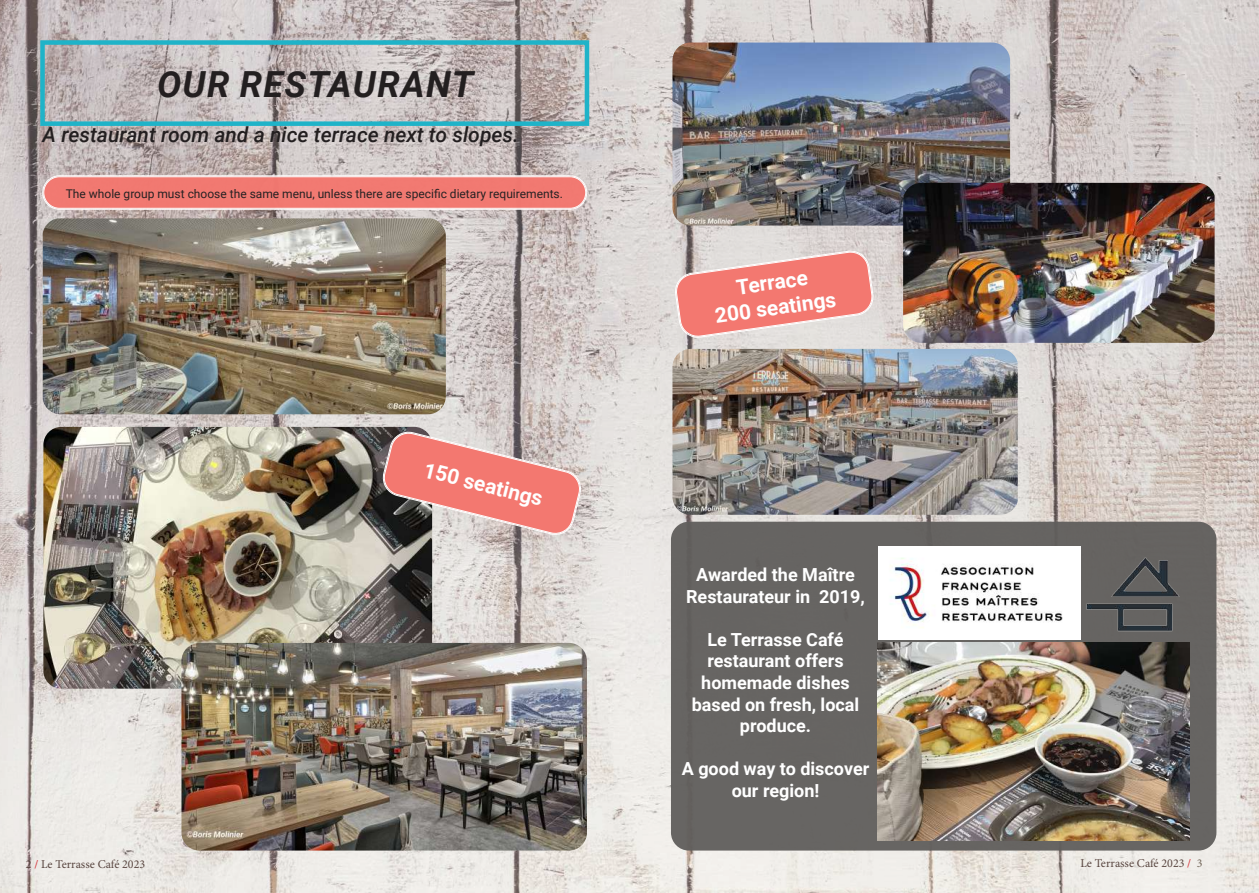
<style>
.page{position:relative;width:1259px;height:893px;background:#fff}
.page>*{position:absolute;margin:0;border:0;box-sizing:border-box;transform-origin:0 0}
.t1{font:italic 700 36px "Roboto";letter-spacing:.035em;color:#231f20}
.t2{font:italic 500 21px "Roboto";color:#231f20}
.t3{font:700 21px/25.2px "Roboto";color:#fff;text-align:center}
.t4{font:700 18px/21.6px "Roboto";color:#fff;text-align:center}
.t5{font:12px "Roboto";color:#231f20}
.t6{font:12px "Minion Pro";color:#58453f}
.s1{color:#d1232a}
.s2{color:#73675a}
</style>
<div class="page">
<img style="left:0;top:0;width:1259px;height:893px">
<div style="left:40px;top:40px;width:549px;height:86px;border:4px solid #1fb3c8"></div>
<div style="left:671px;top:522px;width:545px;height:328px;background:#605e5c;border-radius:18px"></div>
<img style="left:878px;top:547px;width:203px;height:92px">
<img style="left:1086px;top:557px;width:94px;height:75px">
<svg style="left:674px;top:250px;width:200px;height:88px"></svg>
<div style="left:43px;top:176px;width:543px;height:33px;background:#f37870;border-radius:16px"></div>
<div style="left:43px;top:176px;width:544px;height:34px;border:1px solid #fff;border-radius:17px"></div>
<div style="left:44px;top:177px;width:542px;height:32px;border:1px solid #fff;border-radius:16px"></div>
<img style="left:43px;top:427px;width:389px;height:262px">
<img style="left:181px;top:643px;width:406px;height:208px">
<img style="left:672px;top:43px;width:338px;height:183px">
<img style="left:672px;top:349px;width:345px;height:166px">
<img style="left:903px;top:183px;width:311px;height:160px">
<img style="left:878px;top:643px;width:311px;height:198px">
<img style="left:43px;top:218px;width:403px;height:196px">
<svg style="left:381px;top:430px;width:202px;height:107px"></svg>
<h1 class="t1" style="left:157px;top:59px;width:318px">OUR RESTAURANT</h1>
<p class="t2" style="left:43px;top:120px;width:478px">A restaurant room and a nice terrace next to slopes.</p>
<p class="t5" style="left:66px;top:185px;width:499px">The whole group must choose the same menu, unless there are specific dietary requirements.</p>
<p class="t3" style="left:427px;top:456px;width:124px;rotate:14deg">150 seatings</p>
<p class="t3" style="left:709px;top:277px;width:124px;rotate:-8deg">Terrace<br>200 seatings</p>
<p class="t4" style="left:686px;top:563px;width:180px">Awarded the Maître<br>Restaurateur in 2019,</p>
<p class="t4" style="left:691px;top:628px;width:169px">Le Terrasse Café restaurant offers homemade dishes based on fresh, local produce.</p>
<p class="t4" style="left:682px;top:757px;width:189px">A good way to discover our region!</p>
<p class="t6" style="left:26px;top:856px;width:121px">2 <span class="s1">/</span> Le Terrasse Café 2023</p>
<p class="t6" style="left:1080px;top:855px;width:124px">Le Terrasse Café 2023 <span class="s1">/</span> <span class="s2">3</span></p>
</div>
